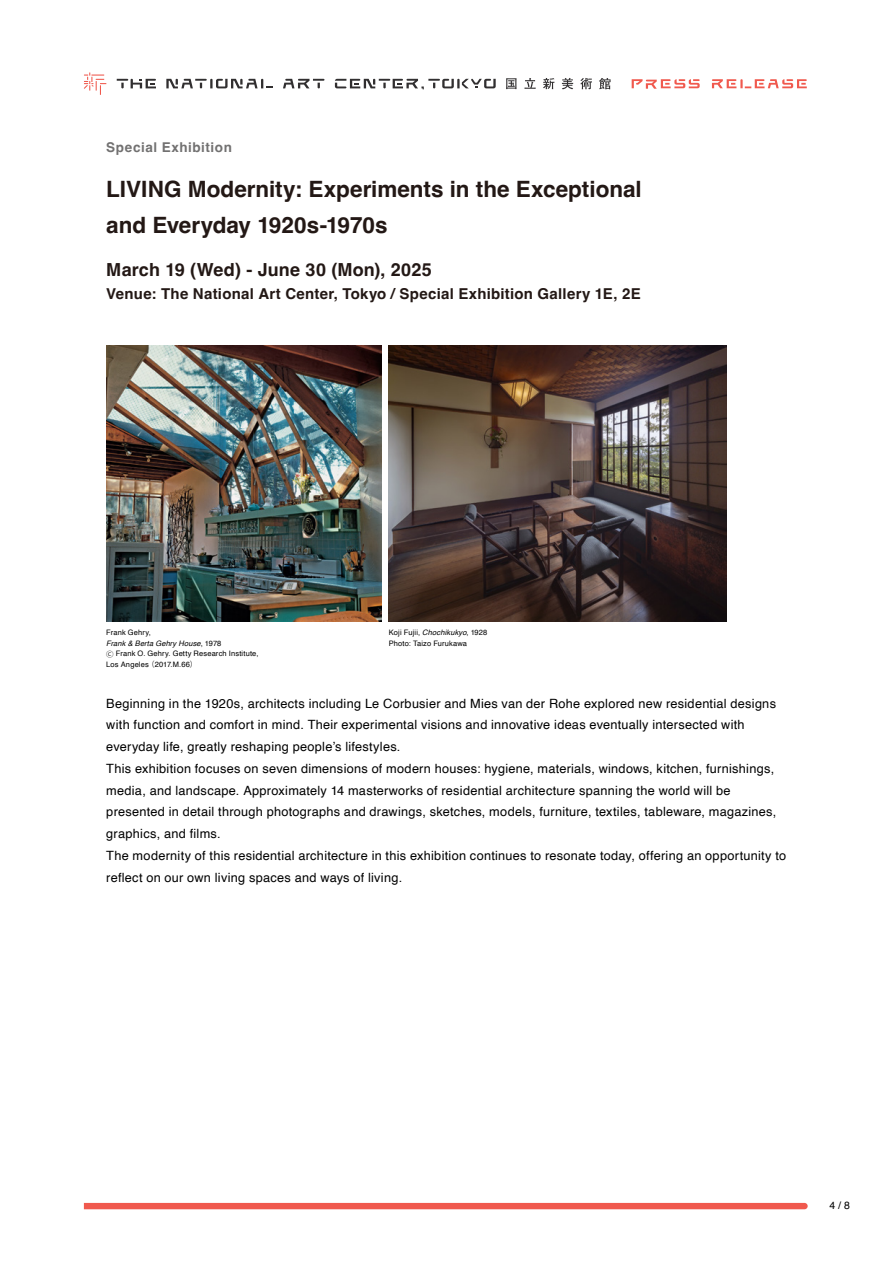
<style>
.page{position:relative;width:893px;height:1263px;background:#fff}
.page>*{position:absolute;margin:0;border:0;box-sizing:border-box;transform-origin:0 0}
.t1{font:700 22.5px/36px "Helvetica";color:#231815}
.t2{font:700 18px "Helvetica";letter-spacing:.01em;color:#231815}
.t3{font:700 15px "Helvetica";letter-spacing:.015em;color:#231815}
.t4{font:700 13.5px "Helvetica";letter-spacing:.04em;color:#727171}
.t5{font:12.75px/21.8px "Helvetica";letter-spacing:.02em;color:#000}
.t6{font:10.5px "Helvetica";color:#000}
.t7{font:7.5px/10.5px "Helvetica";letter-spacing:.02em;color:#000}
.s1{font-style:italic}
.s2{font-family:"Koz Go Pr 6 N"}
</style>
<div class="page">
<div style="left:84px;top:1203px;width:724px;height:6px;background:#f0594e"></div>
<img style="left:106px;top:345px;width:276px;height:276px">
<img style="left:389px;top:345px;width:337px;height:276px">
<svg style="left:84px;top:72px;width:22px;height:23px"></svg>
<svg style="left:283px;top:79px;width:41px;height:9px"></svg>
<svg style="left:117px;top:79px;width:39px;height:9px"></svg>
<svg style="left:166px;top:79px;width:107px;height:9px"></svg>
<svg style="left:335px;top:79px;width:161px;height:10px"></svg>
<svg style="left:506px;top:78px;width:10px;height:11px"></svg>
<svg style="left:524px;top:78px;width:12px;height:11px"></svg>
<svg style="left:562px;top:78px;width:11px;height:11px"></svg>
<svg style="left:580px;top:78px;width:12px;height:11px"></svg>
<svg style="left:599px;top:78px;width:12px;height:11px"></svg>
<svg style="left:543px;top:78px;width:11px;height:11px"></svg>
<svg style="left:632px;top:79px;width:68px;height:10px"></svg>
<svg style="left:712px;top:79px;width:95px;height:9px"></svg>
<p class="t4" style="left:106px;top:139px;width:127px">Special Exhibition</p>
<h1 class="t1" style="left:106px;top:173px;width:537px">LIVING Modernity: Experiments in the Exceptional and Everyday 1920s-1970s</h1>
<h2 class="t2" style="left:106px;top:258px;width:327px">March 19 (Wed) - June 30 (Mon), 2025</h2>
<p class="t3" style="left:106px;top:284px;width:536px">Venue: The National Art Center, Tokyo / Special Exhibition Gallery 1E, 2E</p>
<p class="t7" style="left:106px;top:628px;width:154px">Frank Gehry,<br><span class="s1">Frank &amp; Berta Gehry House</span>, 1978<br><span class="s2">Ⓒ</span> Frank O. Gehry. Getty Research Institute,<br>Los Angeles <span class="s2">（</span>2017.M.66<span class="s2">）</span></p>
<p class="t7" style="left:389px;top:628px;width:100px">Koji Fujii, <span class="s1">Chochikukyo</span>, 1928<br>Photo: Taizo Furukawa</p>
<p class="t5" style="left:106px;top:693px;width:681px">Beginning in the 1920s, architects including Le Corbusier and Mies van der Rohe explored new residential designs with function and comfort in mind. Their experimental visions and innovative ideas eventually intersected with everyday life, greatly reshaping people’s lifestyles.<br>This exhibition focuses on seven dimensions of modern houses: hygiene, materials, windows, kitchen, furnishings, media, and landscape. Approximately 14 masterworks of residential architecture spanning the world will be presented in detail through photographs and drawings, sketches, models, furniture, textiles, tableware, magazines, graphics, and films.<br>The modernity of this residential architecture in this exhibition continues to resonate today, offering an opportunity to reflect on our own living spaces and ways of living.</p>
<p class="t6" style="left:829px;top:1197px;width:22px">4 / 8</p>
</div>
